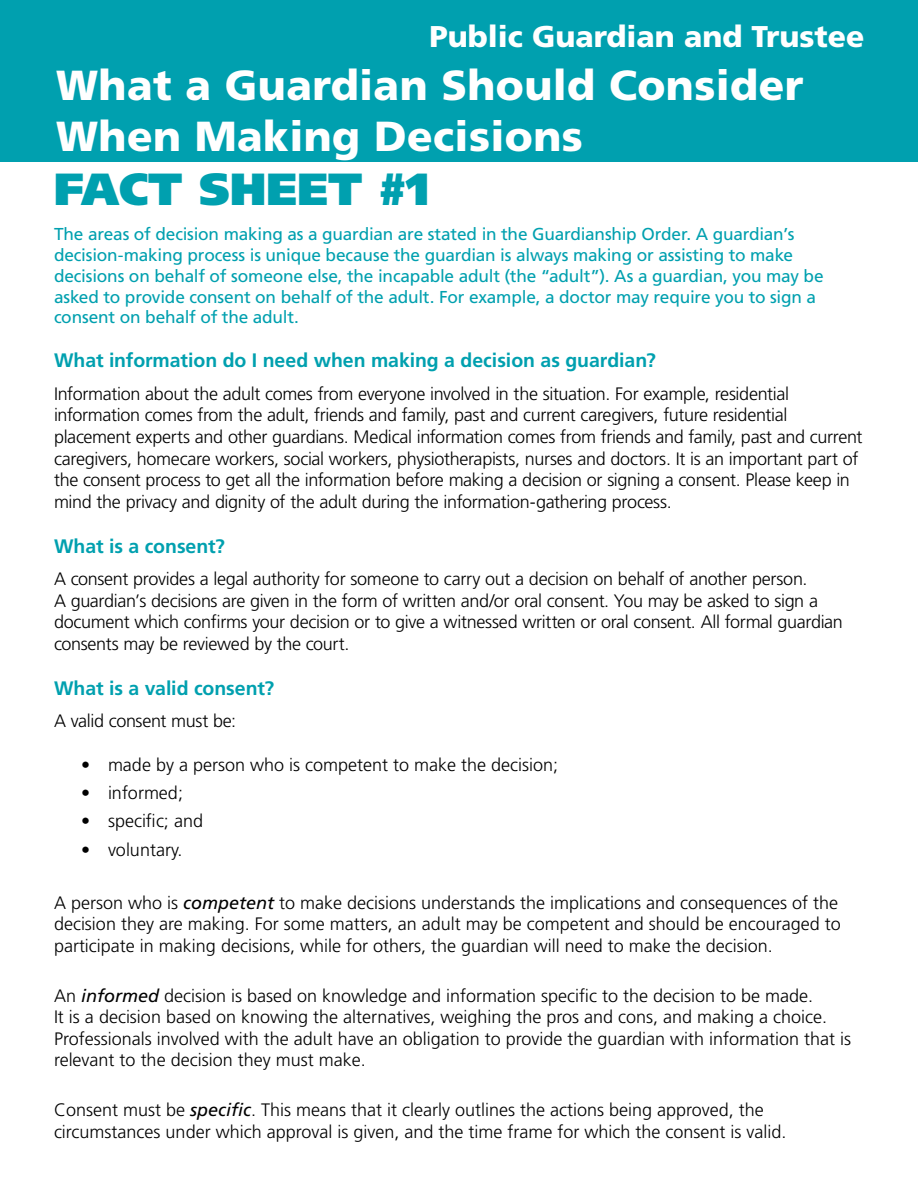
<style>
.page{position:relative;width:918px;height:1188px;background:#fff}
.page>*{position:absolute;margin:0;border:0;box-sizing:border-box;transform-origin:0 0}
.t1{font:900 45px "Frutiger";color:#00a0af}
.t2{font:900 42px/50.4px "Frutiger";letter-spacing:.01em;color:#fff}
.t3{font:900 30px "Frutiger";color:#fff}
.t4{font:700 19.5px "Frutiger";letter-spacing:-.005em;color:#00a0af}
.t5{font:300 18px/21.6px "Frutiger";letter-spacing:-.01em;color:#000}
.t6{font:17.25px/20.7px "Frutiger";letter-spacing:-.015em;color:#00a0af}
.s1{font-weight:400;font-style:italic}
</style>
<div class="page">
<div style="left:0;top:0;width:918px;height:162px;background:#00a0af"></div>
<h3 class="t3" style="left:429px;top:18px;width:436px">Public Guardian and Trustee</h3>
<h2 class="t2" style="left:56px;top:60px;width:749px">What a Guardian Should Consider<br>When Making Decisions</h2>
<h1 class="t1" style="left:54px;top:162px;width:377px">FACT SHEET #1</h1>
<p class="t6" style="left:54px;top:224px;width:771px">The areas of decision making as a guardian are stated in the Guardianship Order. A guardian’s decision-making process is unique because the guardian is always making or assisting to make decisions on behalf of someone else, the incapable adult (the “adult”). As a guardian, you may be asked to provide consent on behalf of the adult. For example, a doctor may require you to sign a consent on behalf of the adult.</p>
<p class="t4" style="left:54px;top:349px;width:603px">What information do I need when making a decision as guardian?</p>
<p class="t5" style="left:54px;top:383px;width:810px">Information about the adult comes from everyone involved in the situation. For example, residential information comes from the adult, friends and family, past and current caregivers, future residential placement experts and other guardians. Medical information comes from friends and family, past and current caregivers, homecare workers, social workers, physiotherapists, nurses and doctors. It is an important part of the consent process to get all the information before making a decision or signing a consent. Please keep in mind the privacy and dignity of the adult during the information-gathering process.</p>
<p class="t4" style="left:54px;top:534px;width:173px">What is a consent?</p>
<p class="t5" style="left:54px;top:568px;width:790px">A consent provides a legal authority for someone to carry out a decision on behalf of another person.<br>A guardian’s decisions are given in the form of written and/or oral consent. You may be asked to sign a document which confirms your decision or to give a witnessed written or oral consent. All formal guardian consents may be reviewed by the court.</p>
<p class="t4" style="left:54px;top:677px;width:222px">What is a valid consent?</p>
<p class="t5" style="left:54px;top:710px;width:184px">A valid consent must be:</p>
<p class="t5" style="left:81px;top:753px;width:479px">• made by a person who is competent to make the decision;</p>
<p class="t5" style="left:81px;top:782px;width:104px">• informed;</p>
<p class="t5" style="left:81px;top:810px;width:124px">• specific; and</p>
<p class="t5" style="left:81px;top:839px;width:103px">• voluntary.</p>
<p class="t5" style="left:54px;top:892px;width:788px">A person who is <span class="s1">competent</span> to make decisions understands the implications and consequences of the decision they are making. For some matters, an adult may be competent and should be encouraged to participate in making decisions, while for others, the guardian will need to make the decision.</p>
<p class="t5" style="left:54px;top:985px;width:799px">An <span class="s1">informed</span> decision is based on knowledge and information specific to the decision to be made.<br>It is a decision based on knowing the alternatives, weighing the pros and cons, and making a choice.<br>Professionals involved with the adult have an obligation to provide the guardian with information that is relevant to the decision they must make.</p>
<p class="t5" style="left:54px;top:1099px;width:734px">Consent must be <span class="s1">specific</span>. This means that it clearly outlines the actions being approved, the circumstances under which approval is given, and the time frame for which the consent is valid.</p>
</div>
